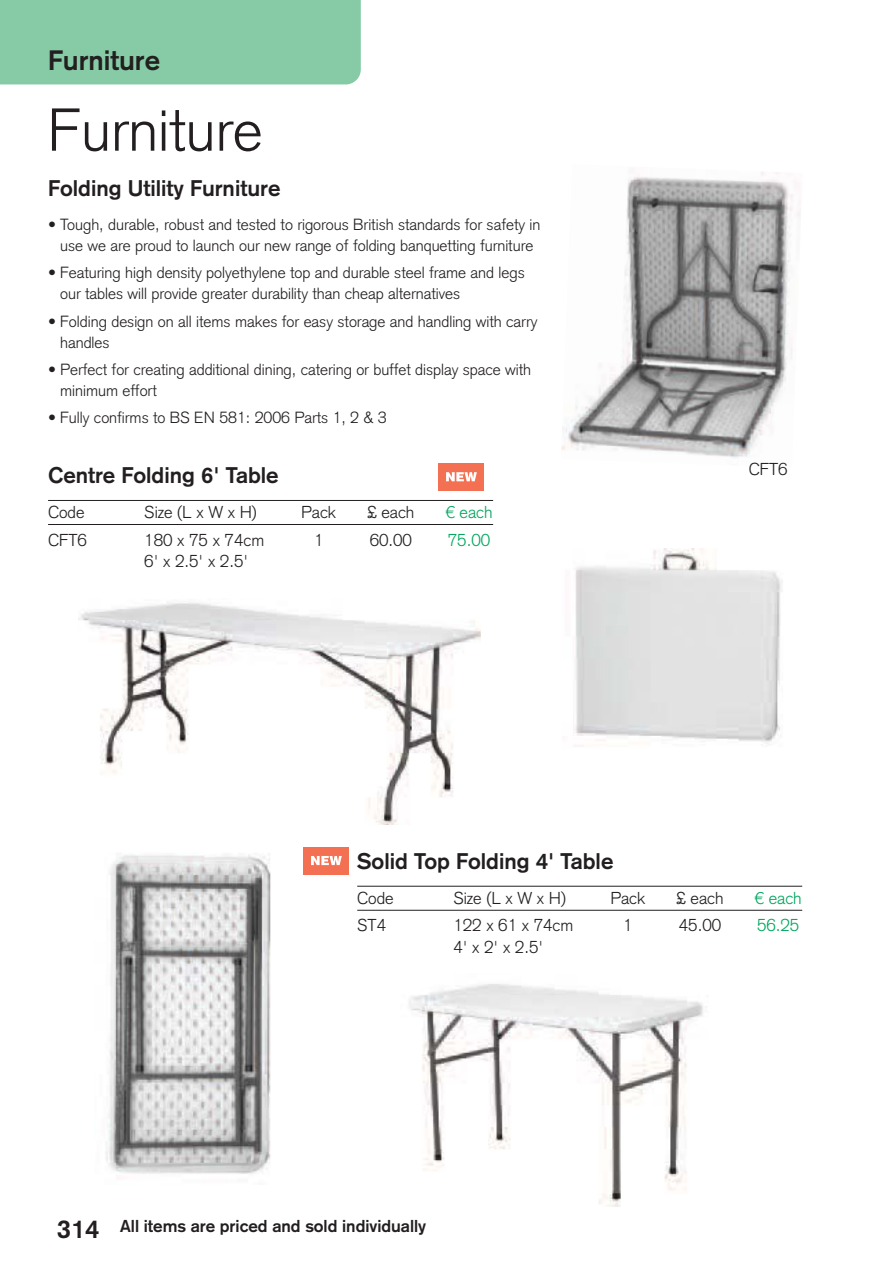
<style>
.page{position:relative;width:893px;height:1263px;background:#fff}
.page>*{position:absolute;margin:0;border:0;box-sizing:border-box;transform-origin:0 0}
.t1{font:300 59.4px "Akzidenz Grotesk";color:#231f20}
.t2{font:700 27.6px "Akzidenz Grotesk";color:#231f20}
.t3{font:700 22.2px "Akzidenz Grotesk";color:#231f20}
.t4{font:300 16.95px "Akzidenz Grotesk";color:#231f20}
.t5{font:700 16.95px "Akzidenz Grotesk";color:#231f20}
.t6{font:300 16.95px "Akzidenz Grotesk";color:#00a65e}
.t7{font:300 15.9px/21.1px "Akzidenz Grotesk";color:#231f20}
.s1{font-family:"Helvetica Neue"}
.s2{font-size:25.5px}
</style>
<div class="page">
<div style="left:0;top:0;width:361px;height:84px;background:#86cba6"></div>
<img style="left:409px;top:984px;width:294px;height:223px">
<img style="left:561px;top:172px;width:239px;height:286px">
<hr style="left:48px;top:500px;width:445px;height:1px;background:#231f20">
<hr style="left:48px;top:524px;width:445px;height:1px;background:#231f20">
<hr style="left:357px;top:886px;width:445px;height:1px;background:#231f20">
<hr style="left:357px;top:910px;width:445px;height:1px;background:#231f20">
<img style="left:78px;top:602px;width:403px;height:223px">
<img style="left:106px;top:854px;width:165px;height:320px">
<img style="left:573px;top:549px;width:210px;height:195px">
<div style="left:304px;top:847px;width:45px;height:27px;background:#f37052"></div>
<svg style="left:311px;top:856px;width:31px;height:9px"></svg>
<div style="left:439px;top:463px;width:45px;height:27px;background:#f37052"></div>
<svg style="left:446px;top:472px;width:31px;height:9px"></svg>
<h2 class="t2" style="left:48px;top:50px;width:113px">Furniture</h2>
<h1 class="t1" style="left:48px;top:108px;width:216px">Furniture</h1>
<h3 class="t3" style="left:48px;top:181px;width:234px">Folding Utility Furniture</h3>
<p class="t7" style="left:48px;top:215px;width:494px;text-align:center">• Tough, durable, robust and tested to rigorous British standards for safety in use we are proud to launch our new range of folding banquetting furniture</p>
<p class="t7" style="left:60px;top:264px;width:466px;text-indent:-12px">• Featuring high density polyethylene top and durable steel frame and legs our tables will provide greater durability than cheap alternatives</p>
<p class="t7" style="left:60px;top:312px;width:479px;text-indent:-12px">• Folding design on all items makes for easy storage and handling with carry handles</p>
<p class="t7" style="left:60px;top:361px;width:472px;text-indent:-12px">• Perfect for creating additional dining, catering or buffet display space with minimum effort</p>
<p class="t7" style="left:48px;top:409px;width:340px">• Fully confirms to BS EN 581: 2006 Parts 1, 2 &amp; 3</p>
<h3 class="t3" style="left:48px;top:467px;width:232px">Centre Folding 6' Table</h3>
<p class="t4" style="left:48px;top:506px;width:38px">Code</p>
<p class="t4" style="left:144px;top:506px;width:114px">Size (L x W x H)</p>
<p class="t4" style="left:301px;top:506px;width:36px">Pack</p>
<p class="t4" style="left:367px;top:506px;width:49px">£ each</p>
<p class="t6" style="left:445px;top:506px;width:49px"><span class="s1">€</span> each</p>
<p class="t4" style="left:48px;top:534px;width:40px">CFT6</p>
<p class="t4" style="left:144px;top:534px;width:121px">180 x 75 x 74cm</p>
<p class="t4" style="left:314px;top:534px;width:11px">1</p>
<p class="t4" style="left:369px;top:534px;width:44px">60.00</p>
<p class="t6" style="left:448px;top:534px;width:44px">75.00</p>
<p class="t4" style="left:144px;top:555px;width:105px">6' x 2.5' x 2.5'</p>
<p class="t4" style="left:748px;top:463px;width:40px">CFT6</p>
<h3 class="t3" style="left:357px;top:853px;width:258px">Solid Top Folding 4' Table</h3>
<p class="t4" style="left:357px;top:892px;width:38px">Code</p>
<p class="t4" style="left:453px;top:892px;width:114px">Size (L x W x H)</p>
<p class="t4" style="left:610px;top:892px;width:36px">Pack</p>
<p class="t4" style="left:676px;top:892px;width:49px">£ each</p>
<p class="t6" style="left:754px;top:892px;width:49px"><span class="s1">€</span> each</p>
<p class="t4" style="left:357px;top:919px;width:30px">ST4</p>
<p class="t4" style="left:453px;top:919px;width:121px">122 x 61 x 74cm</p>
<p class="t4" style="left:623px;top:919px;width:11px">1</p>
<p class="t4" style="left:678px;top:919px;width:44px">45.00</p>
<p class="t6" style="left:757px;top:919px;width:44px">56.25</p>
<p class="t4" style="left:453px;top:941px;width:91px">4' x 2' x 2.5'</p>
<p class="t5" style="left:57px;top:1220px;width:370px"><span class="s2">314</span> All items are priced and sold individually</p>
</div>
